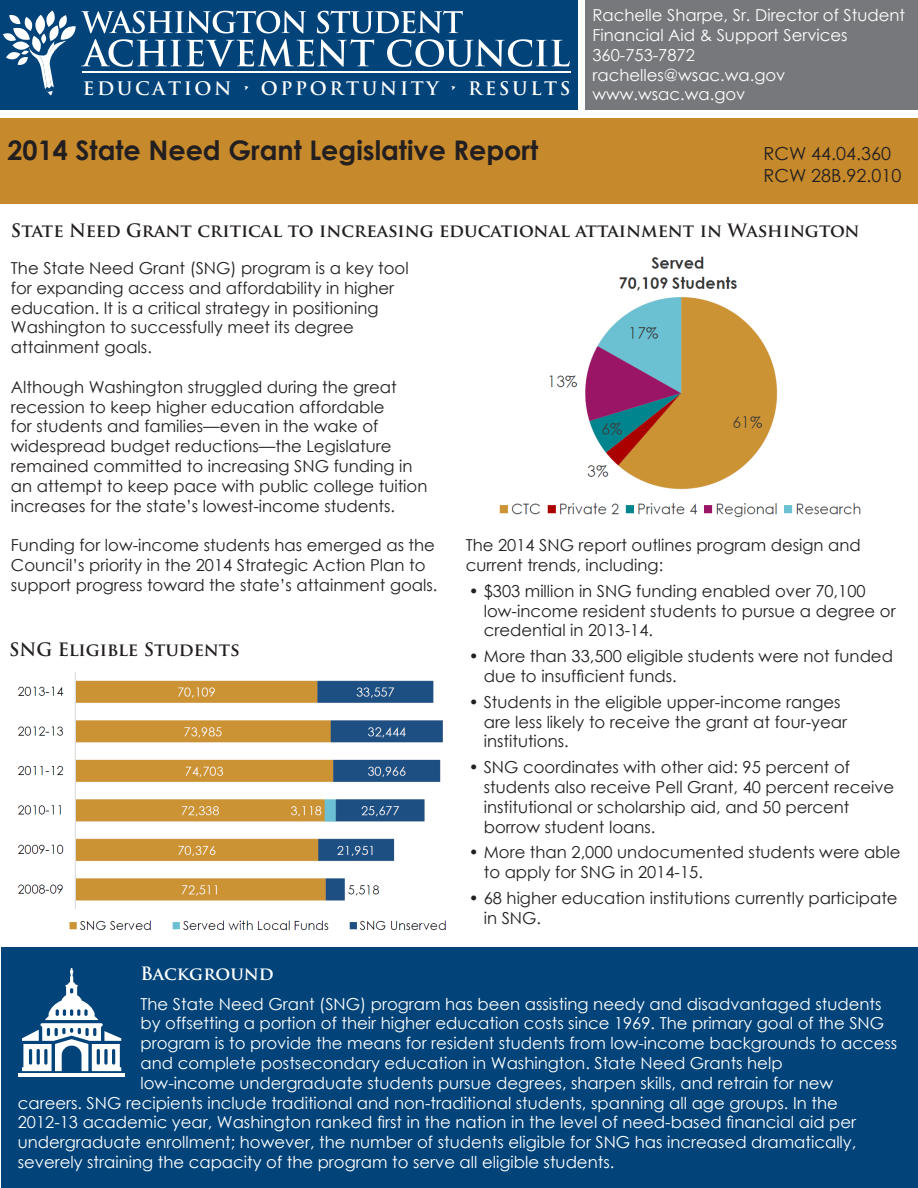
<style>
.page{position:relative;width:918px;height:1188px;background:#fff}
.page>*{position:absolute;margin:0;border:0;box-sizing:border-box;transform-origin:0 0}
.t1{font:700 27px "Century Gothic";color:#231f20}
.t2{font:700 18.15px "Trajan Pro";color:#fff}
.t3{font:700 18px "Trajan Pro";color:#231f20}
.t4{font:18px/21.6px "Century Gothic";color:#231f20}
.t5{font:700 18px "Trajan Pro";color:#fff}
.t6{font:16.5px/19.8px "Century Gothic";color:#231f20}
.t7{font:16.5px/19.8px "Century Gothic";color:#fff}
</style>
<div class="page">
<img style="left:499px;top:256px;width:362px;height:262px">
<div style="left:1px;top:947px;width:916px;height:241px;background:#02447a"></div>
<svg style="left:22px;top:968px;width:99px;height:103px"></svg>
<hr style="left:19px;top:1073px;width:106px;height:4px;background:#fff">
<div style="left:0;top:118px;width:918px;height:85px;background:#c6892b"></div>
<div style="left:585px;top:0;width:333px;height:109px;background:#76787b"></div>
<img style="left:18px;top:672px;width:428px;height:259px">
<div style="left:0;top:0;width:578px;height:109px;background:#02447a"></div>
<hr style="left:82px;top:72px;width:489px;height:1px;background:#fff">
<svg style="left:3px;top:10px;width:567px;height:86px"></svg>
<p class="t2" style="left:83px;top:77px;width:489px">E D U C A T I O N • O P P O R T U N I T Y • R E S U L T S</p>
<p class="t7" style="left:592px;top:5px;width:314px">Rachelle Sharpe, Sr. Director of Student<br>Financial Aid &amp; Support Services</p>
<p class="t7" style="left:592px;top:45px;width:104px">360-753-7872</p>
<p class="t7" style="left:592px;top:64px;width:194px">rachelles@wsac.wa.gov</p>
<p class="t7" style="left:592px;top:84px;width:154px">www.wsac.wa.gov</p>
<p class="t1" style="left:8px;top:130px;width:532px">2014 State Need Grant Legislative Report</p>
<p class="t4" style="left:764px;top:142px;width:139px">RCW 44.04.360<br>RCW 28B.92.010</p>
<p class="t3" style="left:11px;top:220px;width:850px">State Need Grant critical to increasing educational attainment in Washington</p>
<p class="t6" style="left:11px;top:258px;width:399px">The State Need Grant (SNG) program is a key tool for expanding access and affordability in higher education. It is a critical strategy in positioning Washington to successfully meet its degree attainment goals.</p>
<p class="t6" style="left:11px;top:377px;width:418px">Although Washington struggled during the great recession to keep higher education affordable<br>for students and families—even in the wake of widespread budget reductions—the Legislature remained committed to increasing SNG funding in an attempt to keep pace with public college tuition increases for the state’s lowest-income students.</p>
<p class="t6" style="left:11px;top:535px;width:428px">Funding for low-income students has emerged as the<br>Council’s priority in the 2014 Strategic Action Plan to support progress toward the state’s attainment goals.</p>
<p class="t6" style="left:466px;top:535px;width:397px">The 2014 SNG report outlines program design and current trends, including:</p>
<p class="t6" style="left:484px;top:581px;width:413px;text-indent:-15px">• $303 million in SNG funding enabled over 70,100 low-income resident students to pursue a degree or credential in 2013-14.</p>
<p class="t6" style="left:484px;top:646px;width:411px;text-indent:-15px">• More than 33,500 eligible students were not funded due to insufficient funds.</p>
<p class="t6" style="left:484px;top:692px;width:365px;text-indent:-15px">• Students in the eligible upper-income ranges are less likely to receive the grant at four-year institutions.</p>
<p class="t6" style="left:484px;top:757px;width:412px;text-indent:-15px">• SNG coordinates with other aid: 95 percent of students also receive Pell Grant, 40 percent receive institutional or scholarship aid, and 50 percent borrow student loans.</p>
<p class="t6" style="left:484px;top:842px;width:418px;text-indent:-15px">• More than 2,000 undocumented students were able to apply for SNG in 2014-15.</p>
<p class="t6" style="left:484px;top:888px;width:415px;text-indent:-15px">• 68 higher education institutions currently participate in SNG.</p>
<p class="t3" style="left:9px;top:638px;width:232px">SNG Eligible Students</p>
<p class="t5" style="left:141px;top:962px;width:135px">Background</p>
<p class="t7" style="left:141px;top:993px;width:742px">The State Need Grant (SNG) program has been assisting needy and disadvantaged students</p>
<p class="t7" style="left:141px;top:1013px;width:745px">by offsetting a portion of their higher education costs since 1969. The primary goal of the SNG</p>
<p class="t7" style="left:141px;top:1033px;width:758px">program is to provide the means for resident students from low-income backgrounds to access</p>
<p class="t7" style="left:141px;top:1053px;width:644px">and complete postsecondary education in Washington. State Need Grants help</p>
<p class="t7" style="left:141px;top:1073px;width:694px">low-income undergraduate students pursue degrees, sharpen skills, and retrain for new</p>
<p class="t7" style="left:18px;top:1092px;width:822px">careers. SNG recipients include traditional and non-traditional students, spanning all age groups. In the</p>
<p class="t7" style="left:18px;top:1112px;width:840px">2012-13 academic year, Washington ranked first in the nation in the level of need-based financial aid per</p>
<p class="t7" style="left:18px;top:1132px;width:840px">undergraduate enrollment; however, the number of students eligible for SNG has increased dramatically,</p>
<p class="t7" style="left:18px;top:1152px;width:598px">severely straining the capacity of the program to serve all eligible students.</p>
</div>
